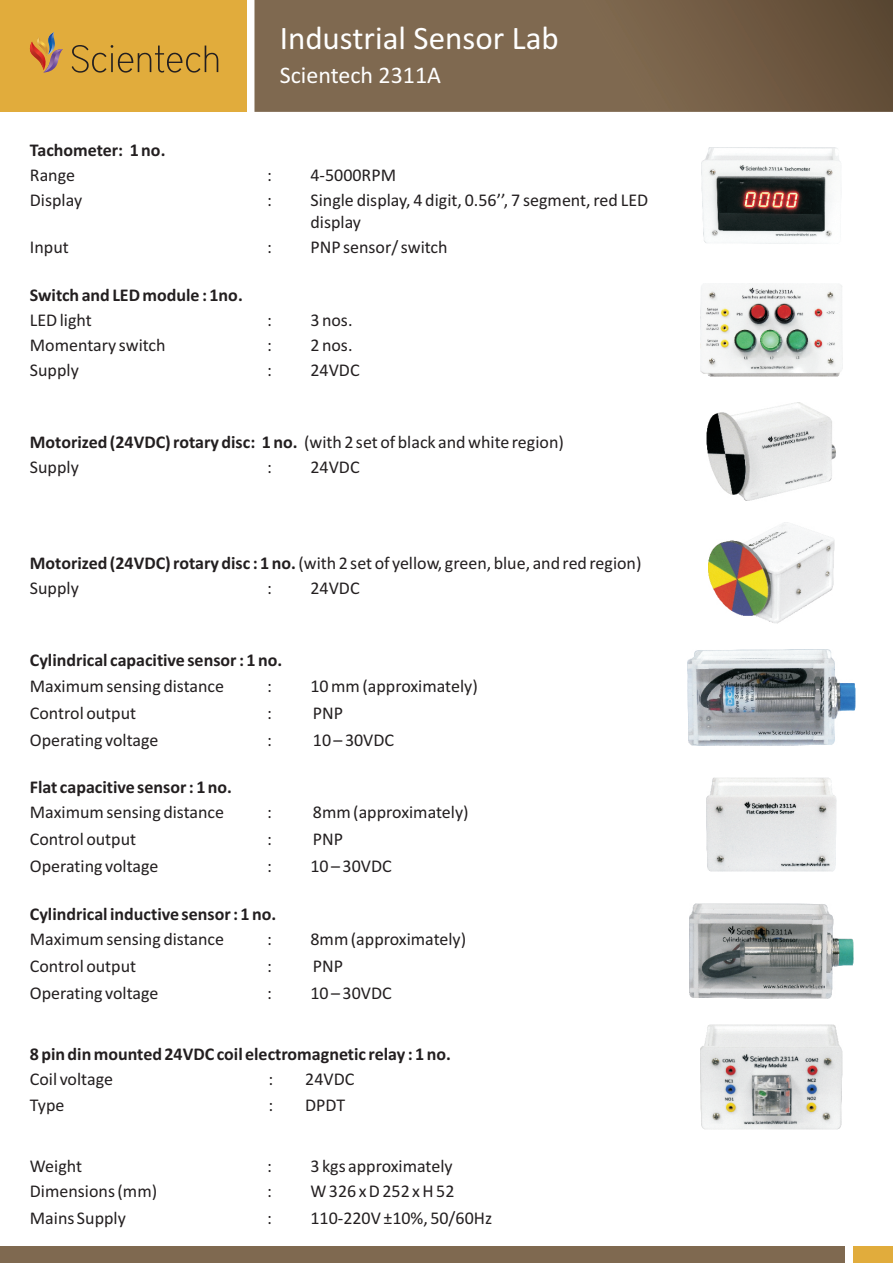
<style>
.page{position:relative;width:893px;height:1263px;background:#fff}
.page>*{position:absolute;margin:0;border:0;box-sizing:border-box;transform-origin:0 0}
.t1{font:33px "Calibri";color:#fff}
.t2{font:24px "Calibri";color:#fff}
.t3{font:18px/25.2px "Calibri";color:#231f20}
.t4{font:700 18px "Calibri";color:#231f20}
.s1{font-weight:700}
</style>
<div class="page">
<div style="left:0;top:1246px;width:845px;height:17px;background:#7f6950"></div>
<div style="left:853px;top:1246px;width:39px;height:17px;background:#e1ac3c"></div>
<svg style="left:254px;top:0;width:639px;height:112px;background:#78624a"></svg>
<div style="left:0;top:0;width:246px;height:112px;background:#e1ac3c"></div>
<svg style="left:72px;top:45px;width:146px;height:28px"></svg>
<svg style="left:29px;top:32px;width:34px;height:41px"></svg>
<img style="left:701px;top:285px;width:141px;height:91px">
<img style="left:707px;top:402px;width:129px;height:99px">
<img style="left:708px;top:523px;width:127px;height:101px">
<img style="left:687px;top:649px;width:169px;height:97px">
<img style="left:707px;top:777px;width:129px;height:94px">
<img style="left:689px;top:903px;width:165px;height:95px">
<img style="left:700px;top:1025px;width:143px;height:104px">
<img style="left:702px;top:148px;width:139px;height:96px">
<h1 class="t1" style="left:280px;top:25px;width:281px">Industrial Sensor Lab</h1>
<h2 class="t2" style="left:280px;top:65px;width:163px">Scientech 2311A</h2>
<p class="t4" style="left:30px;top:142px;width:137px">Tachometer: 1 no.</p>
<p class="t3" style="left:30px;top:164px;width:47px">Range</p>
<p class="t3" style="left:267px;top:164px;width:6px">:</p>
<p class="t3" style="left:310px;top:164px;width:87px">4-5000RPM</p>
<p class="t3" style="left:30px;top:189px;width:54px">Display</p>
<p class="t3" style="left:267px;top:189px;width:6px">:</p>
<p class="t3" style="left:310px;top:191px;width:339px;line-height:21.6px">Single display, 4 digit, 0.56’’, 7 segment, red LED display</p>
<p class="t3" style="left:30px;top:236px;width:40px">Input</p>
<p class="t3" style="left:267px;top:236px;width:6px">:</p>
<p class="t3" style="left:310px;top:236px;width:139px">PNP sensor/ switch</p>
<p class="t4" style="left:30px;top:287px;width:214px">Switch and LED module : 1no.</p>
<p class="t3" style="left:30px;top:309px;width:63px">LED light</p>
<p class="t3" style="left:267px;top:309px;width:6px">:</p>
<p class="t3" style="left:310px;top:309px;width:44px">3 nos.</p>
<p class="t3" style="left:30px;top:334px;width:137px">Momentary switch</p>
<p class="t3" style="left:267px;top:334px;width:6px">:</p>
<p class="t3" style="left:310px;top:334px;width:44px">2 nos.</p>
<p class="t3" style="left:30px;top:359px;width:50px">Supply</p>
<p class="t3" style="left:267px;top:359px;width:6px">:</p>
<p class="t3" style="left:310px;top:359px;width:51px">24VDC</p>
<p class="t3" style="left:30px;top:430px;width:535px"><span class="s1">Motorized (24VDC) rotary disc: 1 no.</span> (with 2 set of black and white region)<br>Supply</p>
<p class="t3" style="left:267px;top:456px;width:6px">:</p>
<p class="t3" style="left:310px;top:456px;width:51px">24VDC</p>
<p class="t3" style="left:30px;top:552px;width:613px"><span class="s1">Motorized (24VDC) rotary disc : 1 no.</span> (with 2 set of yellow, green, blue, and red region)<br>Supply</p>
<p class="t3" style="left:267px;top:577px;width:6px">:</p>
<p class="t3" style="left:310px;top:577px;width:51px">24VDC</p>
<p class="t4" style="left:30px;top:653px;width:254px">Cylindrical capacitive sensor : 1 no.</p>
<p class="t3" style="left:30px;top:674px;width:196px">Maximum sensing distance</p>
<p class="t3" style="left:267px;top:674px;width:6px">:</p>
<p class="t3" style="left:310px;top:674px;width:169px">10 mm (approximately)</p>
<p class="t3" style="left:30px;top:701px;width:108px">Control output</p>
<p class="t3" style="left:267px;top:701px;width:6px">:</p>
<p class="t3" style="left:313px;top:701px;width:32px">PNP</p>
<p class="t3" style="left:30px;top:728px;width:130px">Operating voltage</p>
<p class="t3" style="left:267px;top:728px;width:6px">:</p>
<p class="t3" style="left:313px;top:728px;width:83px">10 – 30VDC</p>
<p class="t4" style="left:30px;top:780px;width:204px">Flat capacitive sensor : 1 no.</p>
<p class="t3" style="left:30px;top:801px;width:196px">Maximum sensing distance</p>
<p class="t3" style="left:267px;top:801px;width:6px">:</p>
<p class="t3" style="left:313px;top:801px;width:157px">8mm (approximately)</p>
<p class="t3" style="left:30px;top:828px;width:108px">Control output</p>
<p class="t3" style="left:267px;top:828px;width:6px">:</p>
<p class="t3" style="left:313px;top:828px;width:32px">PNP</p>
<p class="t3" style="left:30px;top:855px;width:130px">Operating voltage</p>
<p class="t3" style="left:267px;top:855px;width:6px">:</p>
<p class="t3" style="left:310px;top:855px;width:83px">10 – 30VDC</p>
<p class="t4" style="left:30px;top:906px;width:248px">Cylindrical inductive sensor : 1 no.</p>
<p class="t3" style="left:30px;top:928px;width:196px">Maximum sensing distance</p>
<p class="t3" style="left:267px;top:928px;width:6px">:</p>
<p class="t3" style="left:310px;top:928px;width:157px">8mm (approximately)</p>
<p class="t3" style="left:30px;top:955px;width:108px">Control output</p>
<p class="t3" style="left:267px;top:955px;width:6px">:</p>
<p class="t3" style="left:313px;top:955px;width:32px">PNP</p>
<p class="t3" style="left:30px;top:982px;width:130px">Operating voltage</p>
<p class="t3" style="left:267px;top:982px;width:6px">:</p>
<p class="t3" style="left:310px;top:982px;width:83px">10 – 30VDC</p>
<p class="t4" style="left:30px;top:1047px;width:423px">8 pin din mounted 24VDC coil electromagnetic relay : 1 no.</p>
<p class="t3" style="left:30px;top:1068px;width:85px">Coil voltage</p>
<p class="t3" style="left:268px;top:1068px;width:6px">:</p>
<p class="t3" style="left:305px;top:1068px;width:51px">24VDC</p>
<p class="t3" style="left:30px;top:1093px;width:36px">Type</p>
<p class="t3" style="left:268px;top:1093px;width:6px">:</p>
<p class="t3" style="left:305px;top:1093px;width:42px">DPDT</p>
<p class="t3" style="left:30px;top:1155px;width:54px">Weight</p>
<p class="t3" style="left:267px;top:1155px;width:6px">:</p>
<p class="t3" style="left:310px;top:1155px;width:144px">3 kgs approximately</p>
<p class="t3" style="left:30px;top:1180px;width:129px">Dimensions (mm)</p>
<p class="t3" style="left:267px;top:1180px;width:6px">:</p>
<p class="t3" style="left:310px;top:1180px;width:145px">W 326 x D 252 x H 52</p>
<p class="t3" style="left:30px;top:1207px;width:98px">Mains Supply</p>
<p class="t3" style="left:267px;top:1207px;width:6px">:</p>
<p class="t3" style="left:310px;top:1207px;width:183px">110-220V ±10%, 50/60Hz</p>
</div>
